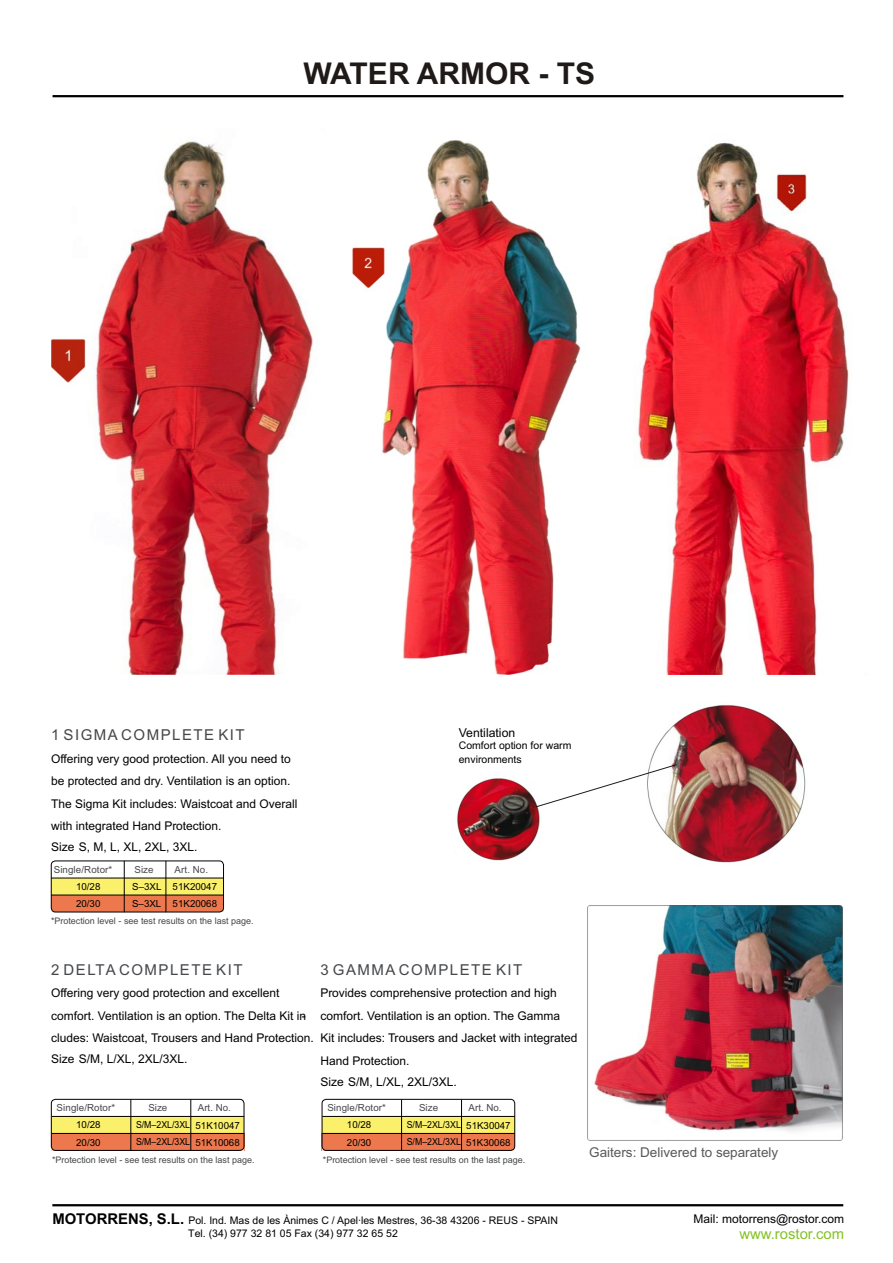
<style>
.page{position:relative;width:893px;height:1263px;background:#fff}
.page>*{position:absolute;margin:0;border:0;box-sizing:border-box;transform-origin:0 0}
.t1{font:700 30px "Arial";color:#1f1a17}
.t2{font:15px "Arial";letter-spacing:.1em;color:#45474a}
.t3{font:14.85px "Arial";color:#85c226}
.t4{font:13.5px "Arial";color:#595959}
.t5{font:12.3px "Arial";color:#000}
.t6{font:12px/22.5px "Arial";color:#000}
.t7{font:10.5px/13px "Arial";color:#000}
.t8{font:9.75px/17.4px "Arial";color:#000;scale:.9 1}
.t9{font:9.75px "Arial";letter-spacing:.01em;color:#45474a}
.t10{font:9.75px/17.7px "Arial";color:#000}
.t11{font:9px "Arial";color:#45474a}
.s1{font-weight:700;font-size:14.85px}
</style>
<div class="page">
<hr style="left:53px;top:95px;width:790px;height:2px;background:#000">
<hr style="left:52px;top:1204px;width:791px;height:2px;background:#000">
<img style="left:51px;top:139px;width:530px;height:535px">
<img style="left:638px;top:142px;width:211px;height:532px">
<img style="left:587px;top:905px;width:256px;height:236px">
<img style="left:650px;top:705px;width:156px;height:158px">
<img style="left:457px;top:778px;width:83px;height:83px">
<svg style="left:535px;top:763px;width:143px;height:45px"></svg>
<div style="left:51px;top:895px;width:173px;height:17px;background:#ed784d"></div>
<div style="left:51px;top:878px;width:172px;height:17px;background:#faf06b"></div>
<hr style="left:124px;top:861px;width:1px;height:51px;background:#000">
<hr style="left:166px;top:861px;width:1px;height:51px;background:#000">
<hr style="left:51px;top:878px;width:173px;height:1px;background:#000">
<hr style="left:51px;top:895px;width:173px;height:1px;background:#000">
<div style="left:51px;top:861px;width:173px;height:51px;border:1px solid #000;border-radius:4px"></div>
<div style="left:51px;top:1133px;width:193px;height:17px;background:#ed784d"></div>
<div style="left:52px;top:1116px;width:192px;height:17px;background:#faf06b"></div>
<hr style="left:131px;top:1099px;width:1px;height:51px;background:#000">
<hr style="left:191px;top:1099px;width:1px;height:51px;background:#000">
<hr style="left:52px;top:1133px;width:192px;height:1px;background:#000">
<div style="left:51px;top:1099px;width:193px;height:51px;border:1px solid #000;border-radius:4px"></div>
<hr style="left:52px;top:1116px;width:192px;height:1px;background:#000">
<div style="left:322px;top:1133px;width:193px;height:17px;background:#ed784d"></div>
<div style="left:322px;top:1116px;width:193px;height:17px;background:#faf06b"></div>
<hr style="left:401px;top:1099px;width:1px;height:51px;background:#000">
<hr style="left:461px;top:1099px;width:1px;height:51px;background:#000">
<hr style="left:322px;top:1133px;width:193px;height:1px;background:#000">
<div style="left:322px;top:1099px;width:193px;height:51px;border:1px solid #000;border-radius:4px"></div>
<hr style="left:322px;top:1116px;width:193px;height:1px;background:#000">
<h1 class="t1" style="left:304px;top:62px;width:293px">WATER ARMOR - TS</h1>
<p class="t2" style="left:51px;top:729px;width:195px">1 SIGMA COMPLETE KIT</p>
<p class="t6" style="left:51px;top:748px;width:248px">Offering very good protection. All you need to be protected and dry. Ventilation is an option.<br>The Sigma Kit includes: Waistcoat and Overall with integrated Hand Protection.</p>
<p class="t6" style="left:51px;top:837px;width:148px">Size S, M, L, XL, 2XL, 3XL.</p>
<p class="t9" style="left:54px;top:865px;width:60px">Single/Rotor*</p>
<p class="t9" style="left:135px;top:866px;width:20px">Size</p>
<p class="t10" style="left:76px;top:878px;width:26px">10/28<br>20/30</p>
<p class="t10" style="left:132px;top:878px;width:31px">S–3XL<br>S–3XL</p>
<p class="t9" style="left:175px;top:865px;width:35px">Art. No.</p>
<p class="t10" style="left:173px;top:879px;width:46px;line-height:17px">51K20047<br>51K20068</p>
<p class="t11" style="left:51px;top:917px;width:204px">*Protection level - see test results on the last page.</p>
<p class="t5" style="left:459px;top:728px;width:58px">Ventilation</p>
<p class="t7" style="left:459px;top:740px;width:114px">Comfort option for warm environments</p>
<p class="t2" style="left:51px;top:964px;width:193px">2 DELTA COMPLETE KIT</p>
<p class="t6" style="left:51px;top:983px;width:264px">Offering very good protection and excellent comfort. Ventilation is an option. The Delta Kit in&shy;cludes: Waistcoat, Trousers and Hand Protection.</p>
<p class="t6" style="left:51px;top:1049px;width:138px">Size S/M, L/XL, 2XL/3XL.</p>
<p class="t9" style="left:57px;top:1104px;width:60px">Single/Rotor*</p>
<p class="t9" style="left:148px;top:1104px;width:20px">Size</p>
<p class="t9" style="left:198px;top:1104px;width:35px">Art. No.</p>
<p class="t10" style="left:76px;top:1117px;width:26px">10/28<br>20/30</p>
<p class="t8" style="left:136px;top:1117px;width:117px">S/M–2XL/3XL 51K10047<br>S/M–2XL/3XL 51K10068</p>
<p class="t11" style="left:52px;top:1156px;width:204px">*Protection level - see test results on the last page.</p>
<p class="t2" style="left:320px;top:964px;width:204px">3 GAMMA COMPLETE KIT</p>
<p class="t6" style="left:320px;top:983px;width:259px">Provides comprehensive protection and high comfort. Ventilation is an option. The Gamma<br>Kit includes: Trousers and Jacket with integrated Hand Protection.</p>
<p class="t6" style="left:320px;top:1071px;width:138px">Size S/M, L/XL, 2XL/3XL.</p>
<p class="t9" style="left:327px;top:1104px;width:60px">Single/Rotor*</p>
<p class="t9" style="left:419px;top:1104px;width:20px">Size</p>
<p class="t9" style="left:469px;top:1104px;width:35px">Art. No.</p>
<p class="t10" style="left:347px;top:1117px;width:26px">10/28<br>20/30</p>
<p class="t8" style="left:407px;top:1117px;width:117px">S/M–2XL/3XL 51K30047<br>S/M–2XL/3XL 51K30068</p>
<p class="t11" style="left:323px;top:1156px;width:204px">*Protection level - see test results on the last page.</p>
<p class="t4" style="left:589px;top:1147px;width:191px">Gaiters: Delivered to separately</p>
<p class="t7" style="left:188px;top:1214px;width:371px;text-indent:-136px"><span class="s1">MOTORRENS, S.L.</span> Pol. Ind. Mas de les Ànimes C / Apel·les Mestres, 36-38 43206 - REUS - SPAIN<br>Tel. (34) 977 32 81 05 Fax (34) 977 32 65 52</p>
<p class="t6" style="left:693px;top:1208px;width:152px">Mail: motorrens@rostor.com</p>
<p class="t3" style="left:739px;top:1228px;width:106px">www.rostor.com</p>
</div>
